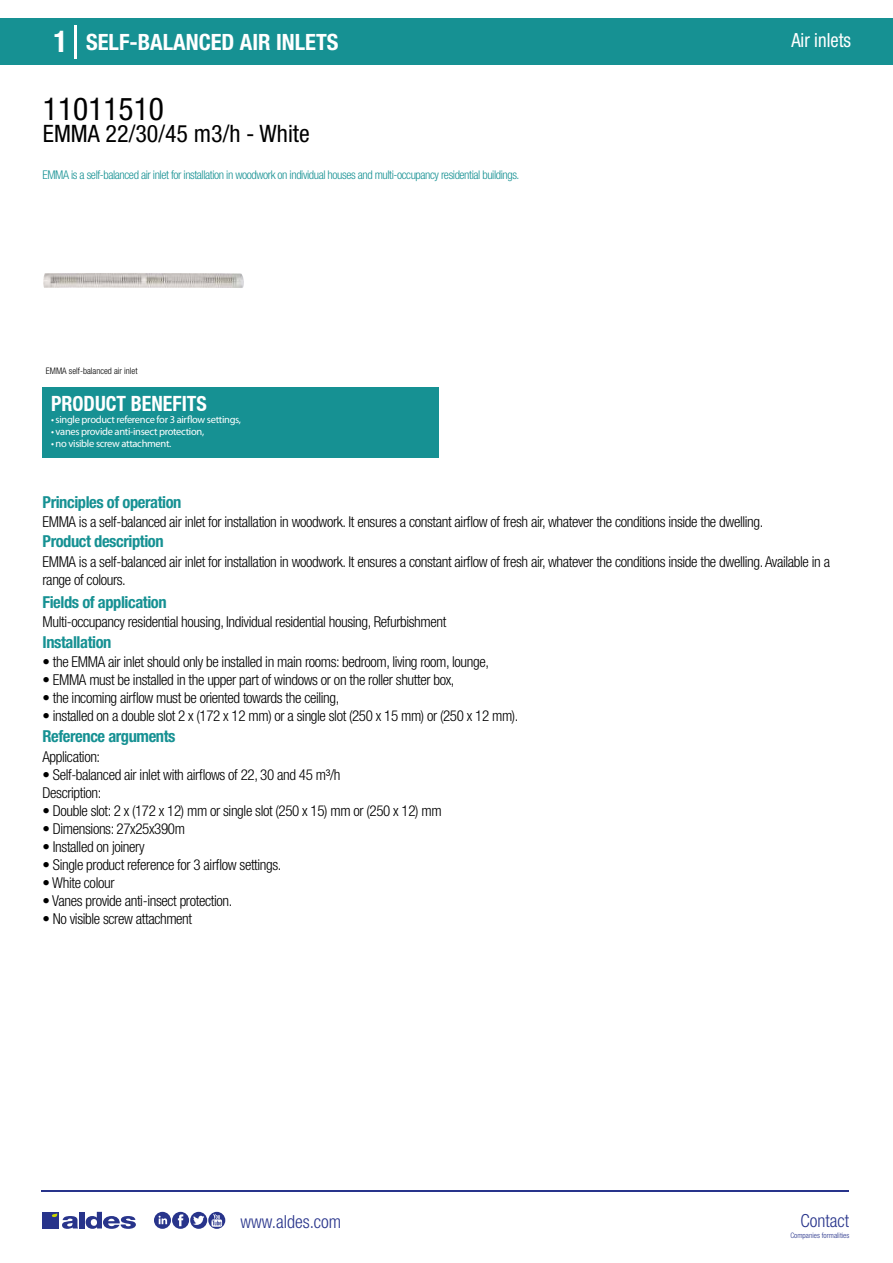
<style>
.page{position:relative;width:893px;height:1263px;background:#fff}
.page>*{position:absolute;margin:0;border:0;box-sizing:border-box;transform-origin:0 0}
.t1{font:condensed 31.5px "Helvetica Neue LT Std";color:#000}
.t2{font:condensed 24px "Helvetica Neue LT Std";color:#000}
.t3{font:700 condensed 22.5px "Helvetica Neue LT Std";color:#fff}
.t4{font:700 condensed 21px "Helvetica Neue";color:#fff;scale:.95 1}
.t5{font:condensed 19.5px "Helvetica Neue LT Std";color:#fff;scale:.95 1}
.t6{font:300 condensed 18px "Helvetica Neue";color:#28348b}
.t7{font:700 condensed 16.5px "Helvetica Neue LT Std";letter-spacing:-.025em;color:#169193}
.t8{font:300 condensed 15px/18px "Helvetica Neue LT Std";letter-spacing:-.025em;color:#000}
.t9{font:300 condensed 12px "Helvetica Neue LT Std";letter-spacing:-.035em;color:#169193}
.t10{font:10.5px "Myriad Pro";letter-spacing:-.03em;color:#fff}
.t11{font:300 condensed 9px "Helvetica Neue";color:#000}
.t12{font:300 condensed 7.5px "Helvetica Neue";color:#28348b}
.s1{font-size:30px}
</style>
<div class="page">
<div style="left:0;top:18px;width:893px;height:46px;background:#169193"></div>
<div style="left:43px;top:387px;width:396px;height:70px;background:#169193"></div>
<hr style="left:74px;top:25px;width:2px;height:33px;background:#fff">
<svg style="left:43px;top:273px;width:201px;height:15px;background:#c9c4c1"></svg>
<hr style="left:41px;top:1190px;width:808px;height:1px;background:#28348b">
<svg style="left:154px;top:1212px;width:71px;height:17px"></svg>
<div style="left:42px;top:1212px;width:17px;height:16px;background:#28348b"></div>
<div style="left:79px;top:1212px;width:5px;height:16px;background:#28348b"></div>
<svg style="left:86px;top:1212px;width:50px;height:17px"></svg>
<svg style="left:52px;top:1213px;width:26px;height:16px"></svg>
<h3 class="t3" style="left:54px;top:28px;width:286px"><span class="s1">1</span> SELF-BALANCED AIR INLETS</h3>
<h3 class="t5" style="left:791px;top:29px;width:64px">Air inlets</h3>
<h1 class="t1" style="left:43px;top:91px;width:122px">11011510</h1>
<h2 class="t2" style="left:43px;top:120px;width:268px">EMMA 22/30/45 m3/h - White</h2>
<p class="t9" style="left:43px;top:167px;width:478px">EMMA is a self-balanced air inlet for installation in woodwork on individual houses and multi-occupancy residential buildings.</p>
<p class="t11" style="left:46px;top:365px;width:142px">EMMA self-balanced air inlet: pitch 370 mm</p>
<h3 class="t4" style="left:51px;top:391px;width:166px">PRODUCT BENEFITS</h3>
<p class="t10" style="left:51px;top:413px;width:192px">• single product reference for 3 airflow settings,</p>
<p class="t10" style="left:51px;top:425px;width:155px">• vanes provide anti-insect protection,</p>
<p class="t10" style="left:51px;top:437px;width:122px">• no visible screw attachment.</p>
<p class="t7" style="left:43px;top:492px;width:140px">Principles of operation</p>
<p class="t7" style="left:43px;top:531px;width:123px">Product description</p>
<p class="t8" style="left:43px;top:513px;width:722px">EMMA is a self-balanced air inlet for installation in woodwork. It ensures a constant airflow of fresh air, whatever the conditions inside the dwelling.</p>
<p class="t8" style="left:43px;top:552px;width:789px">EMMA is a self-balanced air inlet for installation in woodwork. It ensures a constant airflow of fresh air, whatever the conditions inside the dwelling. Available in a range of colours.</p>
<p class="t8" style="left:43px;top:613px;width:405px">Multi-occupancy residential housing, Individual residential housing, Refurbishment</p>
<p class="t8" style="left:43px;top:652px;width:448px">• the EMMA air inlet should only be installed in main rooms: bedroom, living room, lounge,</p>
<p class="t8" style="left:43px;top:670px;width:413px">• EMMA must be installed in the upper part of windows or on the roller shutter box,</p>
<p class="t8" style="left:43px;top:688px;width:298px">• the incoming airflow must be oriented towards the ceiling,</p>
<p class="t8" style="left:43px;top:706px;width:477px">• installed on a double slot 2 x (172 x 12 mm) or a single slot (250 x 15 mm) or (250 x 12 mm).</p>
<p class="t7" style="left:43px;top:592px;width:126px">Fields of application</p>
<p class="t7" style="left:43px;top:632px;width:70px">Installation</p>
<p class="t7" style="left:43px;top:726px;width:135px">Reference arguments</p>
<p class="t8" style="left:43px;top:747px;width:59px">Application:</p>
<p class="t8" style="left:43px;top:765px;width:299px">• Self-balanced air inlet with airflows of 22, 30 and 45 m³/h<br>Description:</p>
<p class="t8" style="left:43px;top:801px;width:401px">• Double slot: 2 x (172 x 12) mm or single slot (250 x 15) mm or (250 x 12) mm</p>
<p class="t8" style="left:43px;top:819px;width:144px">• Dimensions: 27x25x390m</p>
<p class="t8" style="left:43px;top:837px;width:104px">• Installed on joinery</p>
<p class="t8" style="left:43px;top:855px;width:240px">• Single product reference for 3 airflow settings.</p>
<p class="t8" style="left:43px;top:873px;width:73px">• White colour</p>
<p class="t8" style="left:43px;top:891px;width:191px">• Vanes provide anti-insect protection.</p>
<p class="t8" style="left:43px;top:909px;width:151px">• No visible screw attachment</p>
<p class="t6" style="left:240px;top:1211px;width:102px">www.aldes.com</p>
<p class="t6" style="left:800px;top:1211px;width:50px">Contact</p>
<p class="t12" style="left:790px;top:1230px;width:60px">Companies formalities</p>
</div>
